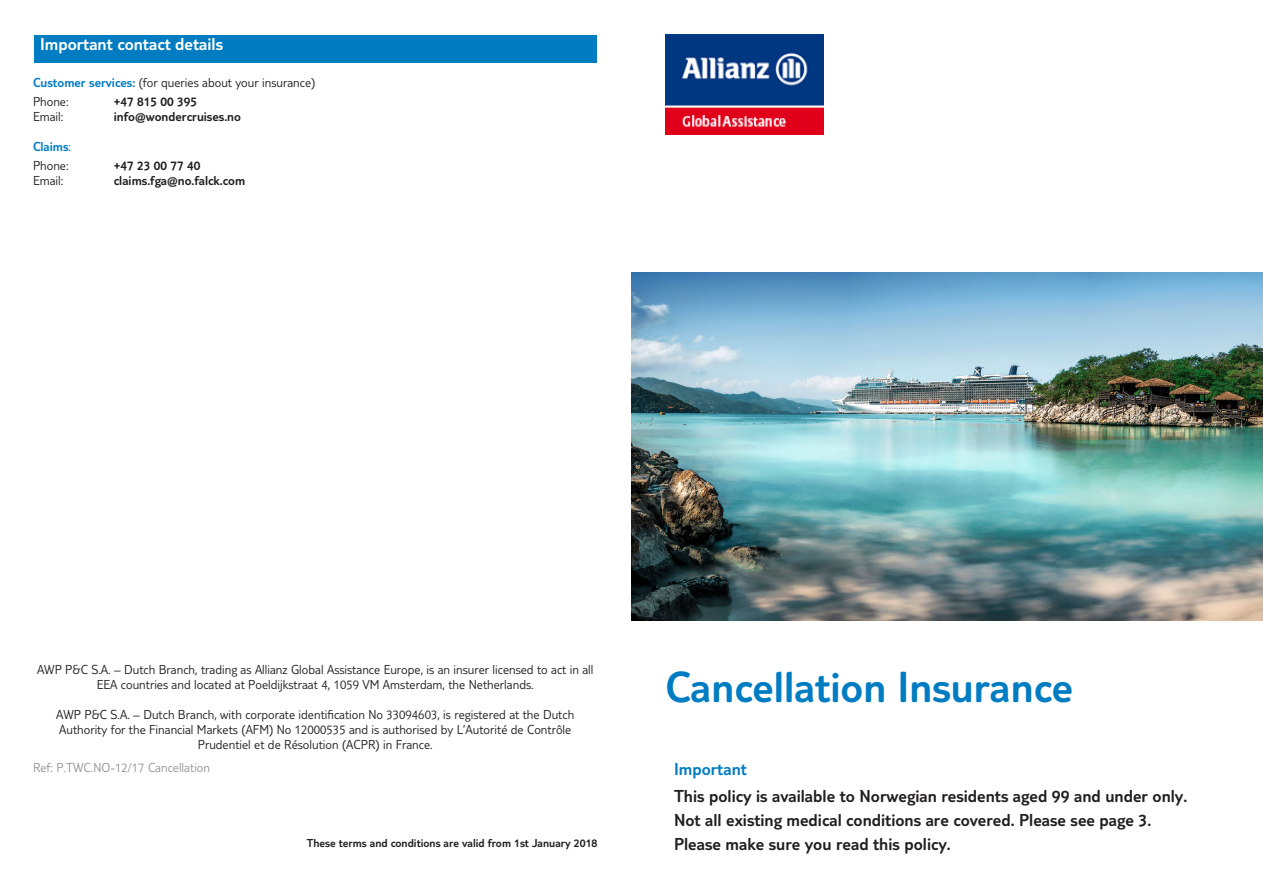
<style>
.page{position:relative;width:1263px;height:893px;background:#fff}
.page>*{position:absolute;margin:0;border:0;box-sizing:border-box;transform-origin:0 0}
.t1{font:300 45px "TUI Type Pro";color:#007cc2}
.t2{font:300 18px "TUI Type Pro";color:#231f20}
.t3{font:300 18px "TUI Type Pro";color:#fff}
.t4{font:300 18px "TUI Type Pro";color:#007cc2}
.t5{font:300 13.5px/15px "TUI Type Pro";color:#231f20;text-align:center}
.t6{font:300 13.5px "TUI Type Pro";color:#231f20}
.t7{font:300 13.5px "TUI Type Pro";color:#939598}
.t8{font:300 13.5px "TUI Type Pro";color:#007cc2}
.t9{font:300 12px "TUI Type Pro";color:#231f20}
.s1{color:#007cc2}
.s2{font-style:inherit}
</style>
<div class="page">
<img style="left:665px;top:34px;width:159px;height:100px">
<div style="left:34px;top:35px;width:562px;height:28px;background:#007cc2"></div>
<img style="left:631px;top:273px;width:632px;height:347px">
<p class="t3" style="left:40px;top:34px;width:185px">Important contact details</p>
<p class="t5" style="left:33px;top:75px;width:284px"><span class="s1">Customer services:</span> (for queries about your insurance)</p>
<p class="t5" style="left:33px;top:94px;width:37px">Phone:</p>
<p class="t6" style="left:114px;top:94px;width:85px">+47 815 00 395</p>
<p class="t5" style="left:33px;top:109px;width:32px">Email:</p>
<p class="t6" style="left:114px;top:109px;width:129px">info@wondercruises.no</p>
<p class="t8" style="left:33px;top:139px;width:40px">Claims<span class="s2">:</span></p>
<p class="t5" style="left:33px;top:158px;width:37px">Phone:</p>
<p class="t6" style="left:114px;top:158px;width:88px">+47 23 00 77 40</p>
<p class="t5" style="left:33px;top:173px;width:32px">Email:</p>
<p class="t6" style="left:114px;top:173px;width:133px">claims.fga@no.falck.com</p>
<p class="t5" style="left:37px;top:662px;width:558px">AWP P&amp;C S.A. – Dutch Branch, trading as Allianz Global Assistance Europe, is an insurer licensed to act in all<br>EEA countries and located at Poeldijkstraat 4, 1059 VM Amsterdam, the Netherlands.</p>
<p class="t5" style="left:56px;top:707px;width:519px">AWP P&amp;C S.A. – Dutch Branch, with corporate identification No 33094603, is registered at the Dutch<br>Authority for the Financial Markets (AFM) No 12000535 and is authorised by L’Autorité de Contrôle<br>Prudentiel et de Résolution (ACPR) in France.</p>
<p class="t7" style="left:33px;top:760px;width:179px">Ref: P.TWC.NO-12/17 Cancellation</p>
<p class="t9" style="left:307px;top:836px;width:292px">These terms and conditions are valid from 1st January 2018</p>
<p class="t1" style="left:665px;top:662px;width:409px">Cancellation Insurance</p>
<p class="t4" style="left:674px;top:759px;width:74px">Important</p>
<p class="t2" style="left:674px;top:785px;width:515px">This policy is available to Norwegian residents aged 99 and under only.</p>
<p class="t2" style="left:674px;top:810px;width:479px">Not all existing medical conditions are covered. Please see page 3.</p>
<p class="t2" style="left:674px;top:834px;width:278px">Please make sure you read this policy.</p>
</div>
